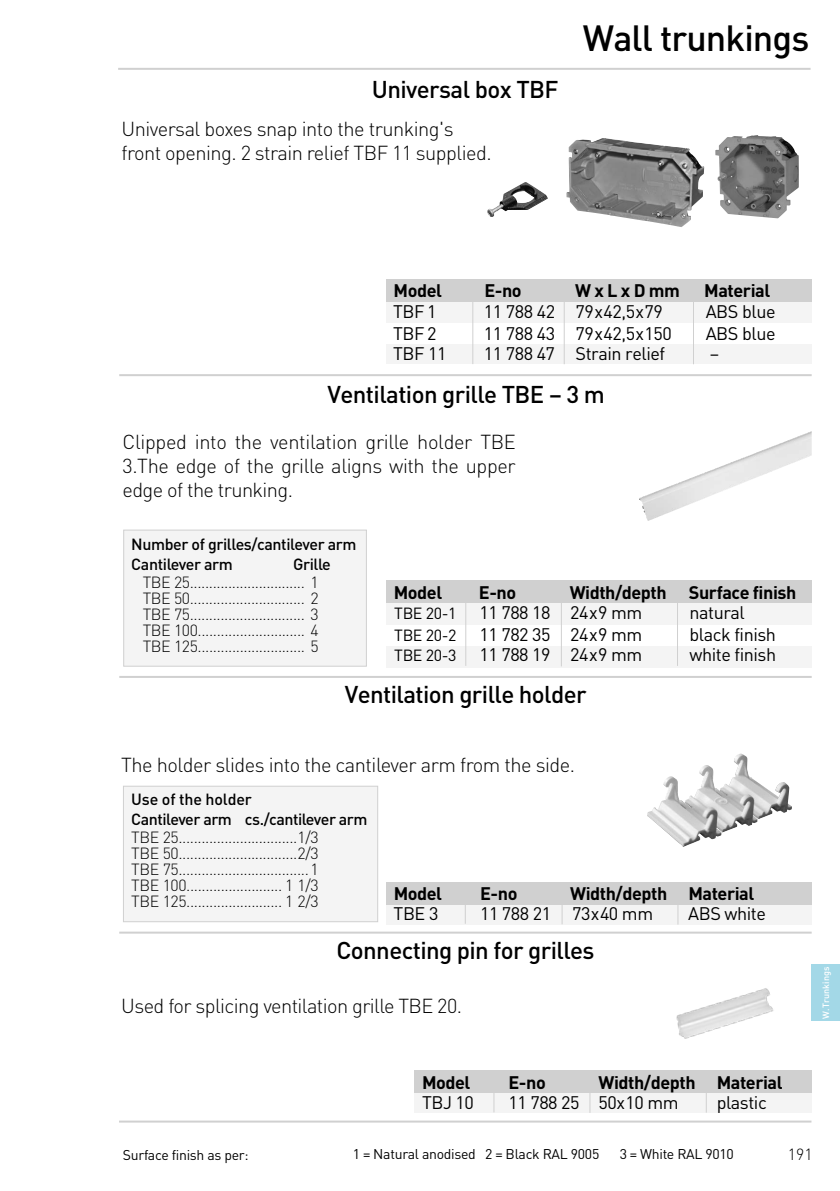
<style>
.page{position:relative;width:840px;height:1191px;background:#fff}
.page>*{position:absolute;margin:0;border:0;box-sizing:border-box;transform-origin:0 0}
.t1{font:500 36px "DIN Pro";letter-spacing:-.025em;color:#000}
.t2{font:500 24px "DIN Pro";letter-spacing:-.025em;color:#000}
.t3{font:300 20px/24px "DIN Pro";letter-spacing:-.025em;color:#000;text-align:justify}
.t4{font:18px "DIN Pro";letter-spacing:-.025em;color:#000}
.t5{font:700 18px "DIN Pro";letter-spacing:-.025em;color:#000}
.t6{font:300 16px/16px "DIN Pro";letter-spacing:-.025em;color:#000;text-align:justify}
.t7{font:500 16px/20px "DIN Pro";letter-spacing:-.025em;color:#000}
.t8{font:16px "DIN Pro";letter-spacing:-.025em;color:#000}
.t9{font:14px "DIN Pro";letter-spacing:-.02em;color:#000}
.t10{font:500 9px "DIN Pro";letter-spacing:.01em;color:#fff}
</style>
<div class="page">
<div style="left:386px;top:646px;width:425px;height:21px;background:#f4f4f4"></div>
<div style="left:386px;top:903px;width:425px;height:21px;background:#f4f4f4"></div>
<img style="left:639px;top:431px;width:172px;height:90px">
<hr style="left:118px;top:68px;width:692px;height:2px;background:#d0d0d0">
<hr style="left:119px;top:1120px;width:692px;height:2px;background:#d0d0d0">
<div style="left:810px;top:964px;width:29px;height:56px;background:#a3d8e7"></div>
<img style="left:647px;top:754px;width:92px;height:66px">
<img style="left:676px;top:988px;width:98px;height:51px">
<div style="left:414px;top:1070px;width:397px;height:23px;background:#d0d0d0"></div>
<div style="left:414px;top:1093px;width:397px;height:20px;background:#f4f4f4"></div>
<hr style="left:589px;top:1070px;width:1px;height:42px;background:#d0d0d0">
<hr style="left:705px;top:1071px;width:1px;height:41px;background:#d0d0d0">
<hr style="left:493px;top:1072px;width:1px;height:40px;background:#d0d0d0">
<hr style="left:119px;top:676px;width:692px;height:2px;background:#d0d0d0">
<div style="left:123px;top:786px;width:255px;height:136px;background:#f4f4f4;border:1px solid #d0d0d0"></div>
<div style="left:386px;top:580px;width:425px;height:23px;background:#d0d0d0"></div>
<div style="left:386px;top:604px;width:425px;height:21px;background:#f4f4f4"></div>
<hr style="left:560px;top:581px;width:1px;height:85px;background:#d0d0d0">
<hr style="left:676px;top:581px;width:1px;height:85px;background:#d0d0d0">
<hr style="left:465px;top:581px;width:1px;height:85px;background:#d0d0d0">
<hr style="left:119px;top:931px;width:692px;height:2px;background:#d0d0d0">
<img style="left:566px;top:138px;width:138px;height:89px">
<img style="left:715px;top:135px;width:83px;height:83px">
<hr style="left:119px;top:374px;width:692px;height:2px;background:#d0d0d0">
<div style="left:386px;top:279px;width:425px;height:23px;background:#d0d0d0"></div>
<div style="left:386px;top:302px;width:425px;height:21px;background:#f4f4f4"></div>
<div style="left:386px;top:881px;width:425px;height:23px;background:#d0d0d0"></div>
<div style="left:386px;top:344px;width:425px;height:20px;background:#f4f4f4"></div>
<hr style="left:561px;top:882px;width:1px;height:42px;background:#d0d0d0">
<hr style="left:677px;top:882px;width:1px;height:42px;background:#d0d0d0">
<hr style="left:464px;top:882px;width:1px;height:41px;background:#d0d0d0">
<hr style="left:563px;top:280px;width:1px;height:84px;background:#d0d0d0">
<hr style="left:692px;top:280px;width:1px;height:84px;background:#d0d0d0">
<hr style="left:472px;top:280px;width:1px;height:84px;background:#d0d0d0">
<img style="left:487px;top:182px;width:60px;height:35px">
<div style="left:123px;top:530px;width:243px;height:136px;background:#f4f4f4;border:1px solid #d0d0d0"></div>
<h2 class="t2" style="left:371px;top:72px;width:188px">Universal box TBF</h2>
<p class="t3" style="left:121px;top:116px;width:371px">Universal boxes snap into the trunking's front opening. 2 strain relief TBF 11 supplied.</p>
<h1 class="t1" style="left:582px;top:13px;width:228px">Wall trunkings</h1>
<p class="t5" style="left:393px;top:278px;width:50px">Model</p>
<p class="t5" style="left:484px;top:278px;width:39px">E-no</p>
<p class="t5" style="left:575px;top:278px;width:106px">W x L x D mm</p>
<p class="t5" style="left:703px;top:278px;width:67px">Material</p>
<p class="t4" style="left:393px;top:299px;width:45px">TBF 1</p>
<p class="t4" style="left:483px;top:299px;width:180px">11 788 42 79x42,5x79</p>
<p class="t4" style="left:705px;top:299px;width:71px">ABS blue</p>
<p class="t4" style="left:393px;top:321px;width:45px">TBF 2</p>
<p class="t4" style="left:483px;top:321px;width:189px">11 788 43 79x42,5x150</p>
<p class="t4" style="left:705px;top:321px;width:71px">ABS blue</p>
<p class="t4" style="left:393px;top:341px;width:55px">TBF 11</p>
<p class="t4" style="left:483px;top:341px;width:183px">11 788 47 Strain relief</p>
<p class="t4" style="left:709px;top:341px;width:11px">–</p>
<h2 class="t2" style="left:327px;top:377px;width:278px">Ventilation grille TBE – 3 m</h2>
<p class="t3" style="left:122px;top:428px;width:394px">Clipped into the ventilation grille holder TBE 3.The edge of the grille aligns with the upper edge of the trunking.</p>
<p class="t7" style="left:131px;top:533px;width:226px">Number of grilles/cantilever arm<br>Cantilever arm</p>
<p class="t7" style="left:293px;top:553px;width:39px">Grille</p>
<p class="t6" style="left:143px;top:573px;width:177px">TBE 25.............................. 1<br>TBE 50.............................. 2<br>TBE 75.............................. 3<br>TBE 100............................ 4<br>TBE 125............................ 5</p>
<p class="t5" style="left:393px;top:580px;width:50px">Model</p>
<p class="t5" style="left:478px;top:580px;width:39px">E-no</p>
<p class="t5" style="left:569px;top:580px;width:228px">Width/depth Surface finish</p>
<p class="t8" style="left:394px;top:603px;width:64px">TBE 20-1</p>
<p class="t4" style="left:479px;top:600px;width:164px">11 788 18 24x9 mm</p>
<p class="t4" style="left:689px;top:600px;width:57px">natural</p>
<p class="t8" style="left:394px;top:625px;width:64px">TBE 20-2</p>
<p class="t4" style="left:479px;top:622px;width:164px">11 782 35 24x9 mm</p>
<p class="t4" style="left:689px;top:622px;width:88px">black finish</p>
<p class="t8" style="left:394px;top:645px;width:64px">TBE 20-3</p>
<p class="t4" style="left:479px;top:642px;width:164px">11 788 19 24x9 mm</p>
<p class="t4" style="left:689px;top:642px;width:88px">white finish</p>
<h2 class="t2" style="left:344px;top:677px;width:243px">Ventilation grille holder</h2>
<p class="t3" style="left:121px;top:752px;width:455px">The holder slides into the cantilever arm from the side.</p>
<p class="t7" style="left:131px;top:789px;width:237px">Use of the holder<br>Cantilever arm cs./cantilever arm</p>
<p class="t6" style="left:131px;top:829px;width:189px">TBE 25...............................1/3<br>TBE 50...............................2/3<br>TBE 75..................................1<br>TBE 100......................... 1 1/3<br>TBE 125......................... 1 2/3</p>
<p class="t5" style="left:393px;top:881px;width:50px">Model</p>
<p class="t5" style="left:480px;top:881px;width:39px">E-no</p>
<p class="t5" style="left:570px;top:881px;width:185px">Width/depth Material</p>
<p class="t4" style="left:393px;top:901px;width:46px">TBE 3</p>
<p class="t4" style="left:480px;top:901px;width:174px">11 788 21 73x40 mm</p>
<p class="t4" style="left:688px;top:901px;width:79px">ABS white</p>
<h2 class="t2" style="left:336px;top:934px;width:259px">Connecting pin for grilles</h2>
<p class="t3" style="left:121px;top:992px;width:342px">Used for splicing ventilation grille TBE 20.</p>
<p class="t10" style="left:819px;top:1018px;width:54px;rotate:-90deg">W.Trunkings</p>
<p class="t5" style="left:422px;top:1070px;width:50px">Model</p>
<p class="t5" style="left:508px;top:1070px;width:39px">E-no</p>
<p class="t5" style="left:598px;top:1070px;width:185px">Width/depth Material</p>
<p class="t4" style="left:422px;top:1090px;width:53px">TBJ 10</p>
<p class="t4" style="left:508px;top:1090px;width:172px">11 788 25 50x10 mm</p>
<p class="t4" style="left:716px;top:1090px;width:52px">plastic</p>
<p class="t9" style="left:123px;top:1145px;width:127px">Surface finish as per:</p>
<p class="t9" style="left:352px;top:1144px;width:248px">1 = Natural anodised 2 = Black RAL 9005</p>
<p class="t9" style="left:619px;top:1144px;width:116px">3 = White RAL 9010</p>
<p class="t6" style="left:787px;top:1145px;width:26px">191</p>
</div>
